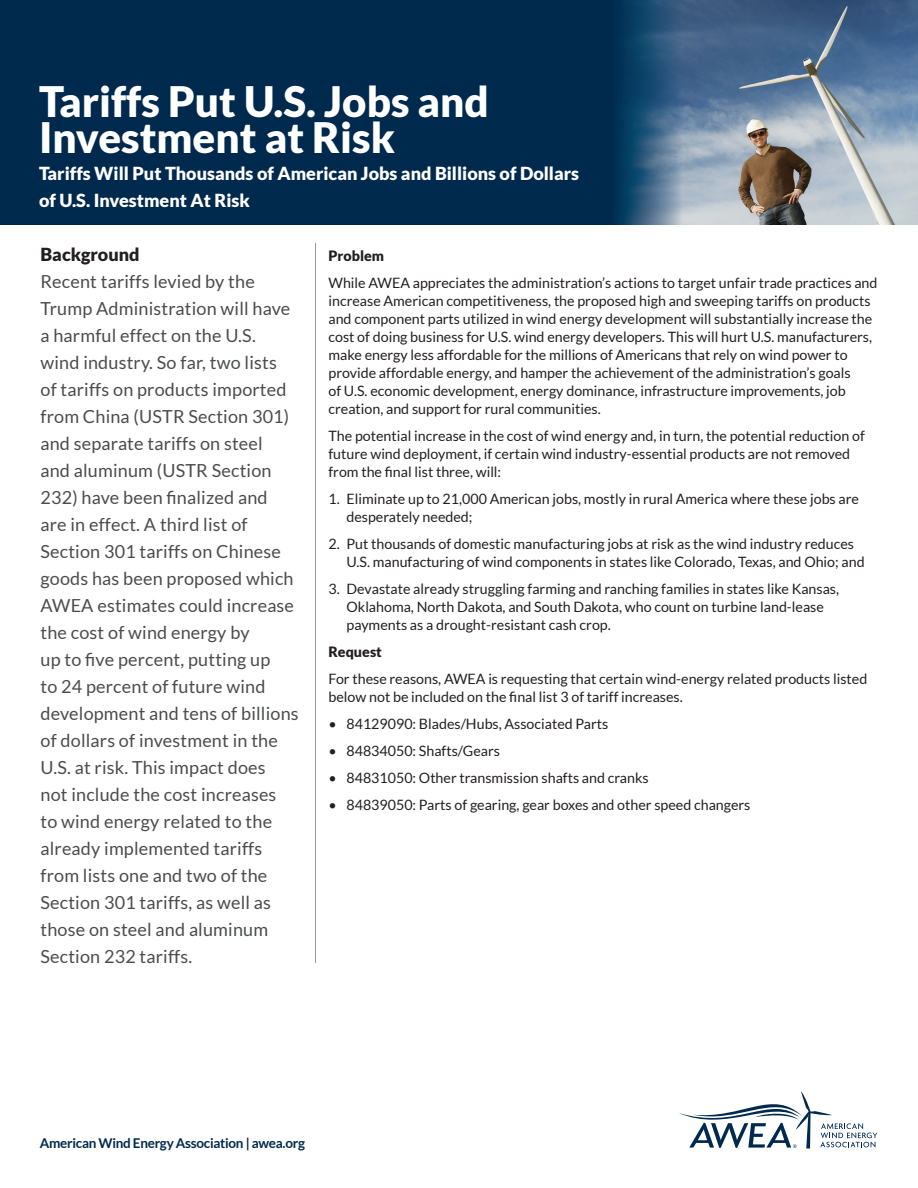
<style>
.page{position:relative;width:918px;height:1188px;background:#fff}
.page>*{position:absolute;margin:0;border:0;box-sizing:border-box;transform-origin:0 0}
.t1{font:900 42px/36px "Lato";color:#fff}
.t2{font:18px/27px "Lato";letter-spacing:.01em;color:#4b4c4d}
.t3{font:900 18px/27px "Lato";color:#fff}
.t4{font:900 18px "Lato";color:#231f20}
.t5{font:14.25px/18px "Lato";color:#231f20}
.t6{font:900 14.25px "Lato";color:#231f20}
.t7{font:700 13.5px "Lato";letter-spacing:-.02em;color:#00294e}
</style>
<div class="page">
<svg style="left:679px;top:1091px;width:199px;height:58px"></svg>
<div style="left:0;top:0;width:612px;height:225px;background:#00294e"></div>
<img style="left:683px;top:0;width:235px;height:225px">
<img style="left:612px;top:0;width:71px;height:225px">
<hr style="left:315px;top:243px;width:1px;height:720px;background:#939598">
<h1 class="t1" style="left:39px;top:83px;width:451px">Tariffs Put U.S. Jobs and<br>Investment at Risk</h1>
<p class="t3" style="left:39px;top:160px;width:542px">Tariffs Will Put Thousands of American Jobs and Billions of Dollars of U.S. Investment At Risk</p>
<p class="t4" style="left:40px;top:244px;width:101px">Background</p>
<p class="t2" style="left:40px;top:268px;width:260px">Recent tariffs levied by the<br>Trump Administration will have a harmful effect on the U.S. wind industry. So far, two lists<br>of tariffs on products imported from China (USTR Section 301) and separate tariffs on steel<br>and aluminum (USTR Section<br>232) have been finalized and<br>are in effect. A third list of<br>Section 301 tariffs on Chinese goods has been proposed which<br>AWEA estimates could increase the cost of wind energy by<br>up to five percent, putting up<br>to 24 percent of future wind development and tens of billions of dollars of investment in the<br>U.S. at risk. This impact does<br>not include the cost increases<br>to wind energy related to the already implemented tariffs from lists one and two of the<br>Section 301 tariffs, as well as those on steel and aluminum<br>Section 232 tariffs.</p>
<p class="t6" style="left:328px;top:247px;width:57px">Problem</p>
<p class="t5" style="left:328px;top:274px;width:550px">While AWEA appreciates the administration’s actions to target unfair trade practices and increase American competitiveness, the proposed high and sweeping tariffs on products and component parts utilized in wind energy development will substantially increase the cost of doing business for U.S. wind energy developers. This will hurt U.S. manufacturers, make energy less affordable for the millions of Americans that rely on wind power to provide affordable energy, and hamper the achievement of the administration’s goals<br>of U.S. economic development, energy dominance, infrastructure improvements, job creation, and support for rural communities.</p>
<p class="t5" style="left:328px;top:427px;width:538px">The potential increase in the cost of wind energy and, in turn, the potential reduction of future wind deployment, if certain wind industry-essential products are not removed from the final list three, will:</p>
<p class="t5" style="left:346px;top:490px;width:514px;text-indent:-18px">1. Eliminate up to 21,000 American jobs, mostly in rural America where these jobs are desperately needed;</p>
<p class="t5" style="left:346px;top:535px;width:520px;text-indent:-18px">2. Put thousands of domestic manufacturing jobs at risk as the wind industry reduces<br>U.S. manufacturing of wind components in states like Colorado, Texas, and Ohio; and</p>
<p class="t5" style="left:346px;top:580px;width:494px;text-indent:-18px">3. Devastate already struggling farming and ranching families in states like Kansas,<br>Oklahoma, North Dakota, and South Dakota, who count on turbine land-lease payments as a drought-resistant cash crop.</p>
<p class="t6" style="left:328px;top:643px;width:55px">Request</p>
<p class="t5" style="left:328px;top:670px;width:540px">For these reasons, AWEA is requesting that certain wind-energy related products listed below not be included on the final list 3 of tariff increases.</p>
<p class="t5" style="left:328px;top:715px;width:281px">• 84129090: Blades/Hubs, Associated Parts</p>
<p class="t5" style="left:328px;top:742px;width:173px">• 84834050: Shafts/Gears</p>
<p class="t5" style="left:328px;top:769px;width:322px">• 84831050: Other transmission shafts and cranks</p>
<p class="t5" style="left:328px;top:796px;width:424px">• 84839050: Parts of gearing, gear boxes and other speed changers</p>
<p class="t7" style="left:40px;top:1135px;width:267px">American Wind Energy Association | awea.org</p>
</div>
